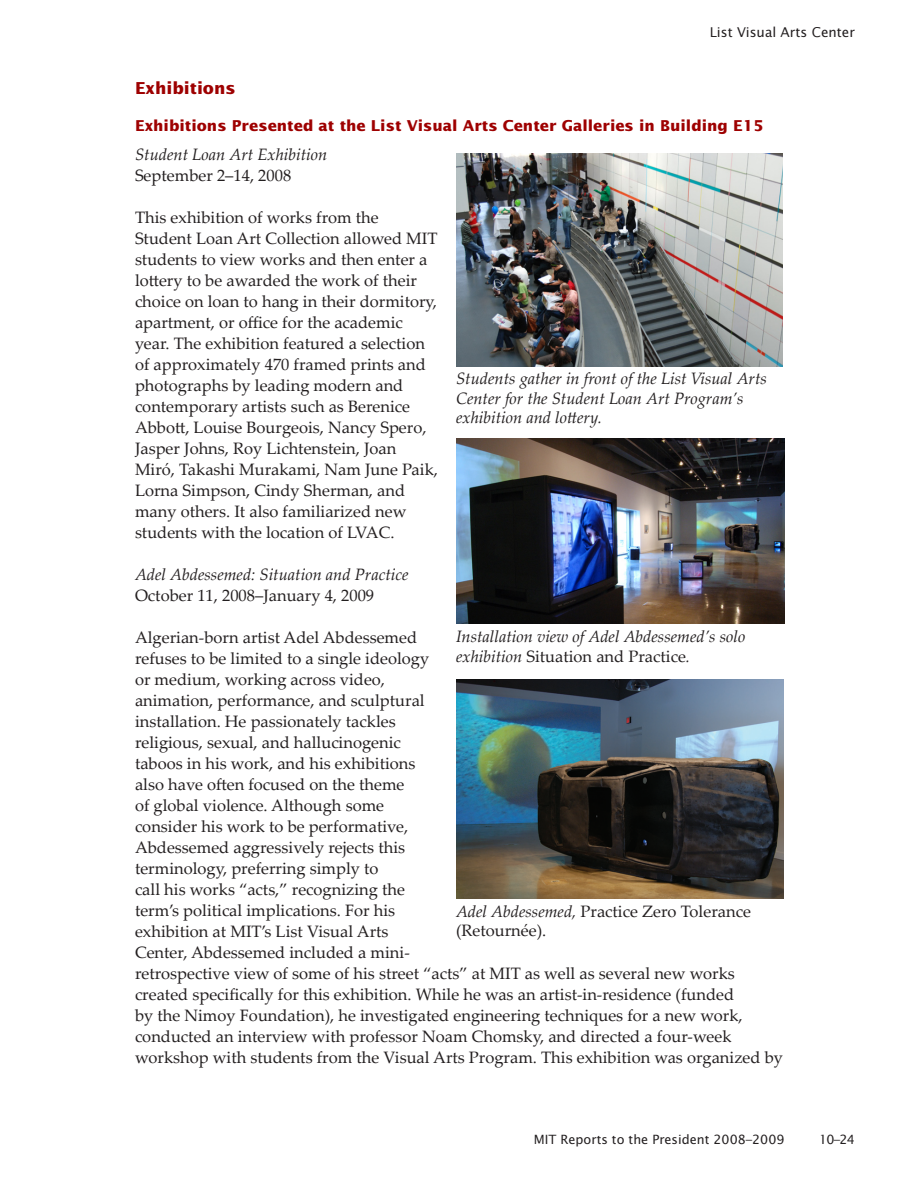
<style>
.page{position:relative;width:918px;height:1188px;background:#fff}
.page>*{position:absolute;margin:0;border:0;box-sizing:border-box;transform-origin:0 0}
.t1{font:16.5px/21px "Palatino Linotype";color:#231f20}
.t2{font:italic 16.5px/19.5px "Palatino Linotype";color:#231f20}
.Heading_2{font:700 16.5px "Lucida Sans Std";color:#9e0000}
.Heading_3_after_2{font:700 15px "Lucida Sans Std";color:#9e0000}
.t3{font:13.5px "Lucida Sans Std";color:#231f20}
.t4{font:12.75px "Lucida Sans Std";color:#231f20}
.s1{font-style:normal}
.s2{font-style:italic}
</style>
<div class="page">
<img style="left:456px;top:153px;width:327px;height:213px">
<img style="left:456px;top:438px;width:328px;height:186px">
<img style="left:456px;top:680px;width:327px;height:219px">
<p class="t3" style="left:710px;top:25px;width:147px">List Visual Arts Center</p>
<p class="Heading_2" style="left:135px;top:78px;width:102px">Exhibitions</p>
<p class="Heading_3_after_2" style="left:135px;top:117px;width:630px">Exhibitions Presented at the List Visual Arts Center Galleries in Building E15</p>
<p class="t2" style="left:135px;top:144px;width:194px">Student Loan Art Exhibition</p>
<p class="t1" style="left:135px;top:164px;width:158px">September 2–14, 2008</p>
<p class="t1" style="left:135px;top:206px;width:304px">This exhibition of works from the Student Loan Art Collection allowed MIT students to view works and then enter a lottery to be awarded the work of their choice on loan to hang in their dormitory, apartment, or office for the academic year. The exhibition featured a selection of approximately 470 framed prints and photographs by leading modern and contemporary artists such as Berenice Abbott, Louise Bourgeois, Nancy Spero, Jasper Johns, Roy Lichtenstein, Joan Miró, Takashi Murakami, Nam June Paik, Lorna Simpson, Cindy Sherman, and many others. It also familiarized new students with the location of LVAC.</p>
<p class="t2" style="left:135px;top:564px;width:275px">Adel Abdessemed: Situation and Practice</p>
<p class="t1" style="left:135px;top:584px;width:241px">October 11, 2008–January 4, 2009</p>
<p class="t1" style="left:135px;top:626px;width:649px">Algerian-born artist Adel Abdessemed<br>refuses to be limited to a single ideology<br>or medium, working across video,<br>animation, performance, and sculptural<br>installation. He passionately tackles<br>religious, sexual, and hallucinogenic<br>taboos in his work, and his exhibitions<br>also have often focused on the theme<br>of global violence. Although some<br>consider his work to be performative,<br>Abdessemed aggressively rejects this<br>terminology, preferring simply to<br>call his works “acts,” recognizing the<br>term’s political implications. For his<br>exhibition at MIT’s List Visual Arts<br>Center, Abdessemed included a mini-<br>retrospective view of some of his street “acts” at MIT as well as several new works created specifically for this exhibition. While he was an artist-in-residence (funded<br>by the Nimoy Foundation), he investigated engineering techniques for a new work, conducted an interview with professor Noam Chomsky, and directed a four-week workshop with students from the Visual Arts Program. This exhibition was organized by</p>
<p class="t2" style="left:456px;top:368px;width:312px">Students gather in front of the List Visual Arts<br>Center for the Student Loan Art Program’s exhibition and lottery.</p>
<p class="t2" style="left:456px;top:626px;width:291px">Installation view of Adel Abdessemed’s solo exhibition <span class="s1">Situation and Practice</span>.</p>
<p class="t1" style="left:456px;top:901px;width:296px;line-height:19.5px"><span class="s2">Adel Abdessemed,</span> Practice Zero Tolerance (Retournée).</p>
<p class="t4" style="left:534px;top:1132px;width:252px">MIT Reports to the President 2008–2009</p>
<p class="t4" style="left:819px;top:1132px;width:38px">10–24</p>
</div>
